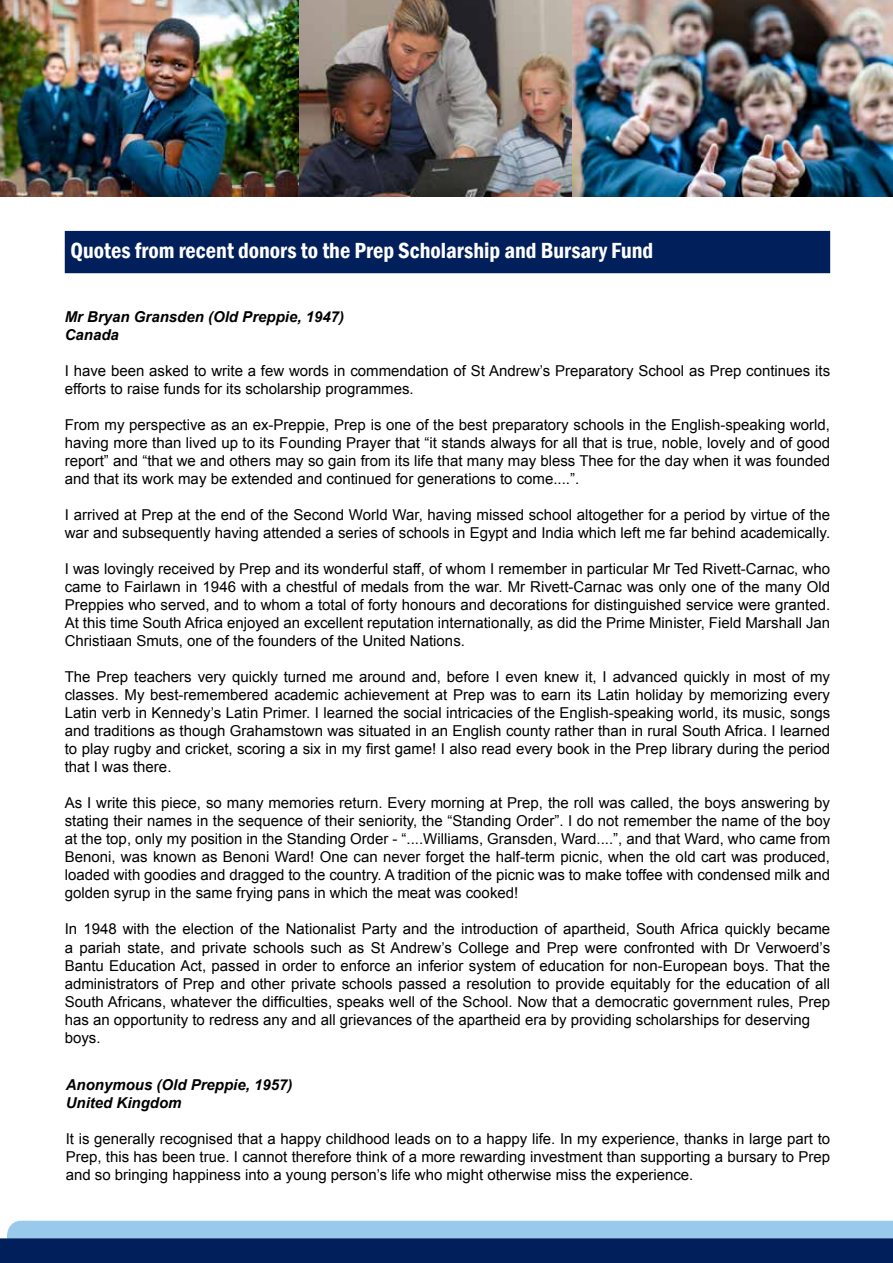
<style>
.page{position:relative;width:893px;height:1263px;background:#fff}
.page>*{position:absolute;margin:0;border:0;box-sizing:border-box;transform-origin:0 0}
.t1{font:600 condensed 22.5px "Franklin Gothic";color:#fff}
.t2{font:15px/18px "Arial";color:#000;text-align:justify}
.t3{font:italic 700 15px/18px "Arial";color:#000}
</style>
<div class="page">
<div style="left:65px;top:231px;width:765px;height:42px;background:#001f5b"></div>
<svg style="left:0;top:1221px;width:893px;height:42px;background:#406696"></svg>
<img style="left:0;top:0;width:893px;height:197px">
<h1 class="t1" style="left:70px;top:235px;width:584px">Quotes from recent donors to the Prep Scholarship and Bursary Fund</h1>
<p class="t3" style="left:65px;top:309px;width:281px">Mr Bryan Gransden (Old Preppie, 1947)<br>Canada</p>
<p class="t2" style="left:65px;top:362px;width:767px">I have been asked to write a few words in commendation of St Andrew’s Preparatory School as Prep continues its efforts to raise funds for its scholarship programmes.</p>
<p class="t2" style="left:65px;top:416px;width:767px">From my perspective as an ex-Preppie, Prep is one of the best preparatory schools in the English-speaking world, having more than lived up to its Founding Prayer that “it stands always for all that is true, noble, lovely and of good report” and “that we and others may so gain from its life that many may bless Thee for the day when it was founded and that its work may be extended and continued for generations to come....”.</p>
<p class="t2" style="left:65px;top:506px;width:767px">I arrived at Prep at the end of the Second World War, having missed school altogether for a period by virtue of the war and subsequently having attended a series of schools in Egypt and India which left me far behind academically.</p>
<p class="t2" style="left:65px;top:560px;width:767px">I was lovingly received by Prep and its wonderful staff, of whom I remember in particular Mr Ted Rivett-Carnac, who came to Fairlawn in 1946 with a chestful of medals from the war. Mr Rivett-Carnac was only one of the many Old Preppies who served, and to whom a total of forty honours and decorations for distinguished service were granted.<br>At this time South Africa enjoyed an excellent reputation internationally, as did the Prime Minister, Field Marshall Jan Christiaan Smuts, one of the founders of the United Nations.</p>
<p class="t2" style="left:65px;top:668px;width:767px">The Prep teachers very quickly turned me around and, before I even knew it, I advanced quickly in most of my classes. My best-remembered academic achievement at Prep was to earn its Latin holiday by memorizing every Latin verb in Kennedy’s Latin Primer. I learned the social intricacies of the English-speaking world, its music, songs and traditions as though Grahamstown was situated in an English county rather than in rural South Africa. I learned to play rugby and cricket, scoring a six in my first game! I also read every book in the Prep library during the period that I was there.</p>
<p class="t2" style="left:65px;top:794px;width:767px">As I write this piece, so many memories return. Every morning at Prep, the roll was called, the boys answering by stating their names in the sequence of their seniority, the “Standing Order”. I do not remember the name of the boy at the top, only my position in the Standing Order - “....Williams, Gransden, Ward....”, and that Ward, who came from Benoni, was known as Benoni Ward! One can never forget the half-term picnic, when the old cart was produced, loaded with goodies and dragged to the country. A tradition of the picnic was to make toffee with condensed milk and golden syrup in the same frying pans in which the meat was cooked!</p>
<p class="t2" style="left:65px;top:920px;width:767px;text-align:left">In 1948 with the election of the Nationalist Party and the introduction of apartheid, South Africa quickly became a pariah state, and private schools such as St Andrew’s College and Prep were confronted with Dr Verwoerd’s Bantu Education Act, passed in order to enforce an inferior system of education for non-European boys. That the administrators of Prep and other private schools passed a resolution to provide equitably for the education of all South Africans, whatever the difficulties, speaks well of the School. Now that a democratic government rules, Prep has an opportunity to redress any and all grievances of the apartheid era by providing scholarships for deserving boys.</p>
<p class="t3" style="left:66px;top:1076px;width:228px">Anonymous (Old Preppie, 1957)<br>United Kingdom</p>
<p class="t2" style="left:66px;top:1130px;width:766px">It is generally recognised that a happy childhood leads on to a happy life. In my experience, thanks in large part to Prep, this has been true. I cannot therefore think of a more rewarding investment than supporting a bursary to Prep and so bringing happiness into a young person’s life who might otherwise miss the experience.</p>
</div>
